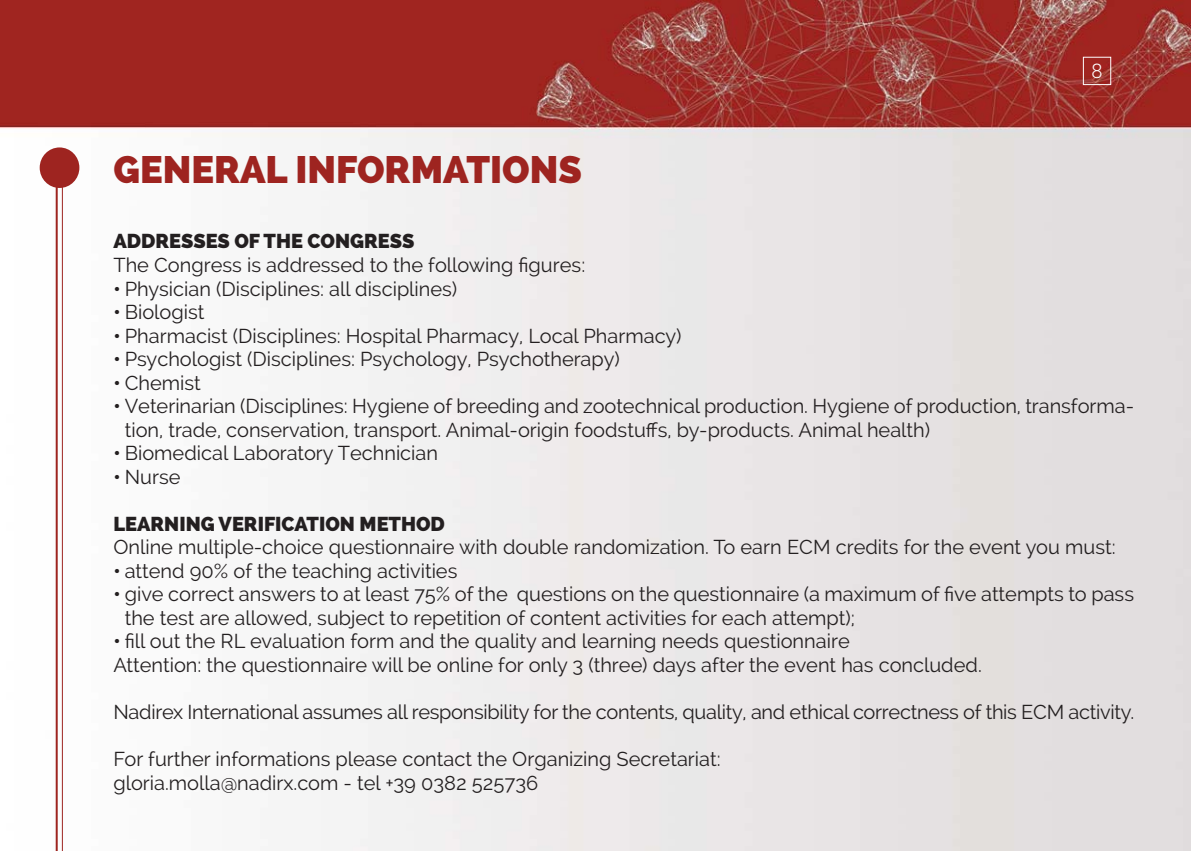
<style>
.page{position:relative;width:1191px;height:851px;background:#fff}
.page>*{position:absolute;margin:0;border:0;box-sizing:border-box;transform-origin:0 0}
.t1{font:800 38px "Raleway";color:#9e2420}
.t2{font:20px/23.6px "Raleway";color:#231f20}
.t3{font:800 20px "Raleway";color:#231f20}
.t4{font:300 20px "Roboto";color:#fff}
.s1{font-weight:700}
</style>
<div class="page">
<img style="left:0;top:0;width:1190px;height:850px">
<div style="left:1082px;top:57px;width:29px;height:28px;border:1px solid #fff"></div>
<hr style="left:56px;top:166px;width:2px;height:684px;background:#9e2420">
<hr style="left:62px;top:163px;width:1px;height:687px;background:#9e2420">
<div style="left:40px;top:147px;width:39px;height:41px;background:#9e2420;border-radius:50%"></div>
<h1 class="t1" style="left:113px;top:148px;width:470px">GENERAL INFORMATIONS</h1>
<p class="t4" style="left:1091px;top:57px;width:13px">8</p>
<p class="t3" style="left:113px;top:230px;width:302px">ADDRESSES OF THE CONGRESS</p>
<p class="t2" style="left:113px;top:255px;width:473px">The Congress is addressed to the following figures:</p>
<p class="t2" style="left:113px;top:278px;width:345px"><span class="s1">•</span> Physician (Disciplines: all disciplines)</p>
<p class="t2" style="left:113px;top:302px;width:92px"><span class="s1">•</span> Biologist</p>
<p class="t2" style="left:113px;top:325px;width:569px"><span class="s1">•</span> Pharmacist (Disciplines: Hospital Pharmacy, Local Pharmacy)</p>
<p class="t2" style="left:113px;top:349px;width:508px"><span class="s1">•</span> Psychologist (Disciplines: Psychology, Psychotherapy)</p>
<p class="t2" style="left:113px;top:372px;width:89px"><span class="s1">•</span> Chemist</p>
<p class="t2" style="left:125px;top:396px;width:1011px;text-indent:-11px"><span class="s1">•</span> Veterinarian (Disciplines: Hygiene of breeding and zootechnical production. Hygiene of production, transforma&shy;tion, trade, conservation, transport. Animal-origin foodstuffs, by-products. Animal health)</p>
<p class="t2" style="left:113px;top:443px;width:326px"><span class="s1">•</span> Biomedical Laboratory Technician</p>
<p class="t2" style="left:113px;top:467px;width:69px"><span class="s1">•</span> Nurse</p>
<p class="t3" style="left:113px;top:512px;width:333px">LEARNING VERIFICATION METHOD</p>
<p class="t2" style="left:113px;top:537px;width:1003px">Online multiple-choice questionnaire with double randomization. To earn ECM credits for the event you must:</p>
<p class="t2" style="left:113px;top:561px;width:345px"><span class="s1">•</span> attend 90% of the teaching activities</p>
<p class="t2" style="left:125px;top:584px;width:1010px;text-indent:-11px"><span class="s1">•</span> give correct answers to at least 75% of the questions on the questionnaire (a maximum of five attempts to pass the test are allowed, subject to repetition of content activities for each attempt);</p>
<p class="t2" style="left:113px;top:631px;width:870px"><span class="s1">•</span> fill out the RL evaluation form and the quality and learning needs questionnaire<br>Attention: the questionnaire will be online for only 3 (three) days after the event has concluded.</p>
<p class="t2" style="left:113px;top:702px;width:1022px">Nadirex International assumes all responsibility for the contents, quality, and ethical correctness of this ECM activity.</p>
<p class="t2" style="left:113px;top:749px;width:609px">For further informations please contact the Organizing Secretariat: gloria.molla@nadirx.com - tel +39 0382 525736</p>
</div>
